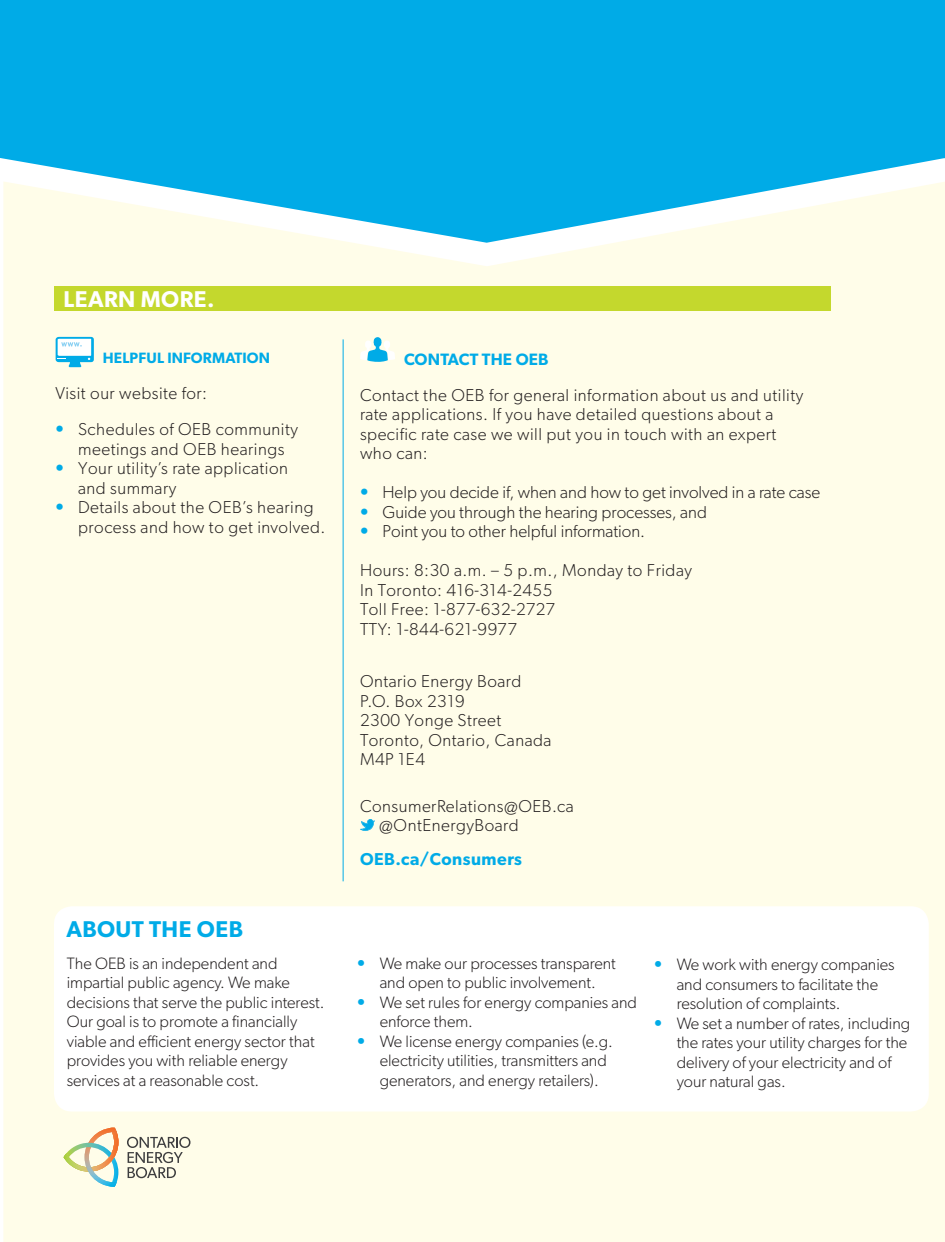
<style>
.page{position:relative;width:945px;height:1242px;background:#fff}
.page>*{position:absolute;margin:0;border:0;box-sizing:border-box;transform-origin:0 0}
.body_copy{font:600 22.8px "Gibson";letter-spacing:.02em;color:#00abe7}
.body_copy-2{font:600 22.8px "Gibson";letter-spacing:.02em;color:#fff}
.body_copy-3{font:300 17.25px/19.5px "Gibson";letter-spacing:.03em;color:#231f20}
.bulletted_list_purpl{font:300 17.25px/19.5px "Gibson";letter-spacing:.03em;color:#231f20}
.bulletted_list_purpl-2{font:300 17.25px "Gibson";color:#231f20}
.Subheadings_Purple{font:600 17.25px "Gibson";letter-spacing:.03em;color:#00abe7}
.bulletted_list_purpl-3{font:300 16.5px/19.5px "Gibson";color:#231f20}
.body_copy-4{font:300 16.5px/19.5px "Gibson";color:#231f20}
.body_copy-5{font:600 16.5px "Gibson";letter-spacing:.01em;color:#00abe7}
.Subheadings_Purple-2{font:600 15px "Gibson";letter-spacing:.01em;color:#00abe7}
.s1{font-family:"Interstate";font-weight:700;color:#00abe7}
</style>
<div class="page">
<div style="left:3px;top:243px;width:942px;height:999px;background:#fffde9"></div>
<svg style="left:0;top:0;width:945px;height:243px;background:#2cb9e9"></svg>
<div style="left:54px;top:906px;width:875px;height:206px;background:#fff;border-radius:18px"></div>
<svg style="left:56px;top:337px;width:38px;height:30px"></svg>
<svg style="left:360px;top:337px;width:35px;height:25px"></svg>
<div style="left:54px;top:286px;width:777px;height:24px;background:#c4d82d"></div>
<hr style="left:343px;top:339px;width:1px;height:542px;background:#00abe7">
<svg style="left:127px;top:1137px;width:63px;height:41px;background:#cac9ba"></svg>
<svg style="left:64px;top:1128px;width:54px;height:59px;background:#dee0c6"></svg>
<svg style="left:360px;top:819px;width:15px;height:12px"></svg>
<p class="body_copy-2" style="left:64px;top:285px;width:152px">LEARN MORE.</p>
<p class="Subheadings_Purple-2" style="left:103px;top:349px;width:169px">HELPFUL INFORMATION</p>
<p class="body_copy-3" style="left:56px;top:383px;width:153px">Visit our website for:</p>
<p class="bulletted_list_purpl" style="left:56px;top:419px;width:244px;text-align:center"><span class="s1">•</span> Schedules of OEB community meetings and OEB hearings</p>
<p class="bulletted_list_purpl" style="left:78px;top:458px;width:211px;text-indent:-22px"><span class="s1">•</span> Your utility’s rate application and summary</p>
<p class="bulletted_list_purpl" style="left:78px;top:497px;width:249px;text-indent:-22px"><span class="s1">•</span> Details about the OEB’s hearing process and how to get involved.</p>
<p class="body_copy" style="left:67px;top:915px;width:178px">ABOUT THE OEB</p>
<p class="body_copy-4" style="left:67px;top:953px;width:259px">The OEB is an independent and impartial public agency. We make decisions that serve the public interest.<br>Our goal is to promote a financially viable and efficient energy sector that provides you with reliable energy services at a reasonable cost.</p>
<p class="body_copy-5" style="left:404px;top:349px;width:146px">CONTACT THE OEB</p>
<p class="body_copy-3" style="left:360px;top:385px;width:445px">Contact the OEB for general information about us and utility rate applications. If you have detailed questions about a specific rate case we will put you in touch with an expert</p>
<p class="body_copy-3" style="left:360px;top:443px;width:69px">who can:</p>
<p class="bulletted_list_purpl-2" style="left:360px;top:482px;width:462px"><span class="s1">•</span> Help you decide if, when and how to get involved in a rate case</p>
<p class="bulletted_list_purpl-2" style="left:360px;top:501px;width:348px"><span class="s1">•</span> Guide you through the hearing processes, and</p>
<p class="bulletted_list_purpl-2" style="left:360px;top:521px;width:287px"><span class="s1">•</span> Point you to other helpful information.</p>
<p class="body_copy-3" style="left:360px;top:560px;width:333px">Hours: 8:30 a.m. – 5 p.m., Monday to Friday</p>
<p class="body_copy-3" style="left:360px;top:580px;width:194px">In Toronto: 416-314-2455</p>
<p class="body_copy-3" style="left:360px;top:599px;width:197px">Toll Free: 1-877-632-2727</p>
<p class="body_copy-3" style="left:360px;top:619px;width:159px">TTY: 1-844-621-9977</p>
<p class="body_copy-3" style="left:360px;top:671px;width:163px">Ontario Energy Board</p>
<p class="body_copy-3" style="left:360px;top:691px;width:106px">P.O. Box 2319</p>
<p class="body_copy-3" style="left:360px;top:710px;width:143px">2300 Yonge Street</p>
<p class="body_copy-3" style="left:360px;top:730px;width:193px">Toronto, Ontario, Canada</p>
<p class="body_copy-3" style="left:360px;top:749px;width:67px">M4P 1E4</p>
<p class="body_copy-3" style="left:360px;top:796px;width:215px">ConsumerRelations@OEB.ca</p>
<p class="body_copy-3" style="left:379px;top:815px;width:141px">@OntEnergyBoard</p>
<p class="Subheadings_Purple" style="left:360px;top:848px;width:164px">OEB.ca/Consumers</p>
<p class="bulletted_list_purpl-3" style="left:357px;top:953px;width:260px;text-align:center"><span class="s1">•</span> We make our processes transparent and open to public involvement.</p>
<p class="bulletted_list_purpl-3" style="left:380px;top:992px;width:259px;text-indent:-22px"><span class="s1">•</span> We set rules for energy companies and enforce them.</p>
<p class="bulletted_list_purpl-3" style="left:380px;top:1031px;width:235px;text-indent:-22px"><span class="s1">•</span> We license energy companies (e.g. electricity utilities, transmitters and generators, and energy retailers).</p>
<p class="bulletted_list_purpl-3" style="left:677px;top:955px;width:220px;text-indent:-22px"><span class="s1">•</span> We work with energy companies and consumers to facilitate the resolution of complaints.</p>
<p class="bulletted_list_purpl-3" style="left:677px;top:1013px;width:235px;text-indent:-22px"><span class="s1">•</span> We set a number of rates, including the rates your utility charges for the delivery of your electricity and of your natural gas.</p>
</div>
